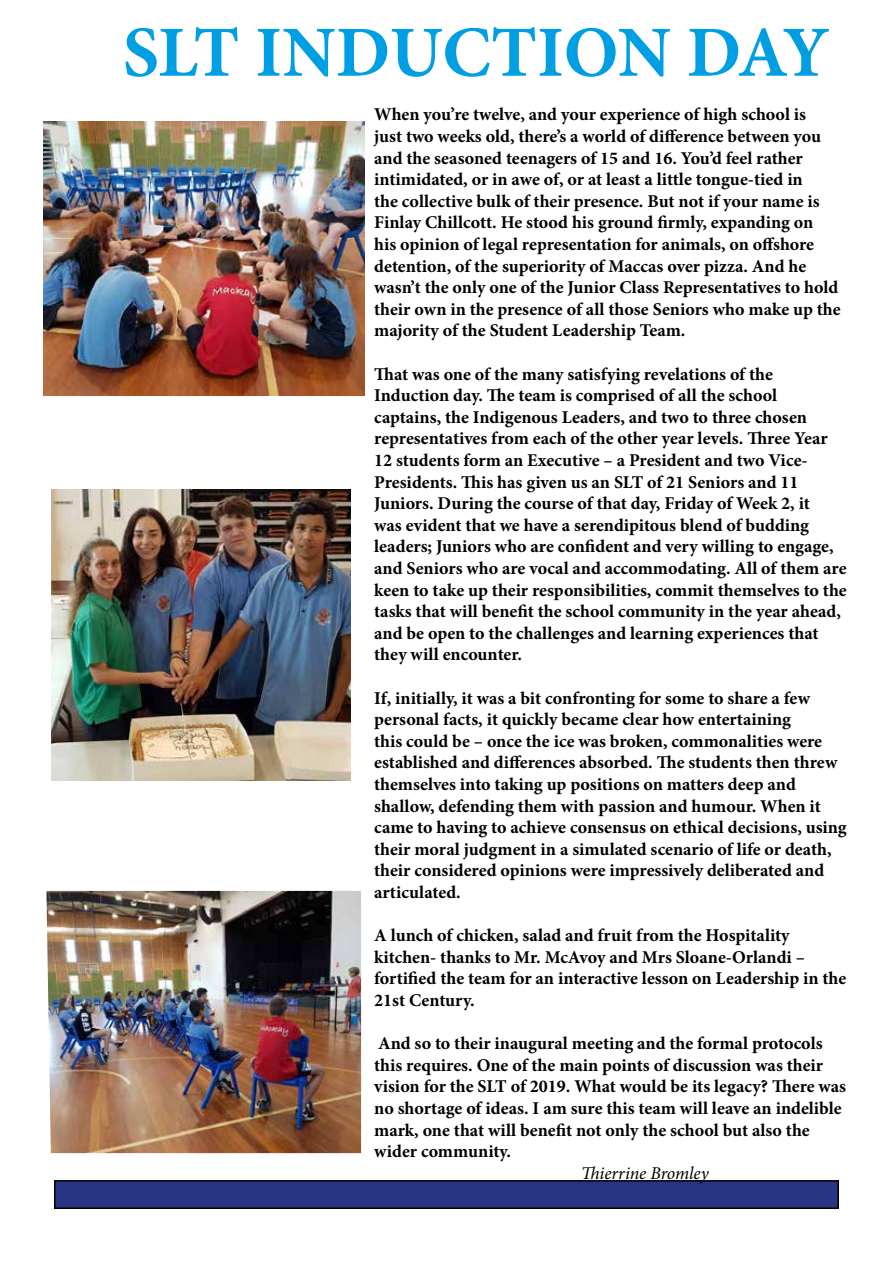
<style>
.page{position:relative;width:893px;height:1263px;background:#fff}
.page>*{position:absolute;margin:0;border:0;box-sizing:border-box;transform-origin:0 0}
.t1{font:700 72px "Minion Pro";letter-spacing:-.01em;color:#009fe3}
.t2{font:700 18px/21.6px "Minion Pro";color:#000}
.t3{font:italic 18px "Minion Pro";letter-spacing:-.005em;color:#000}
</style>
<div class="page">
<div style="left:55px;top:1181px;width:783px;height:27px;background:#283583"></div>
<div style="left:54px;top:1180px;width:785px;height:29px;border:2px solid #000"></div>
<img style="left:44px;top:121px;width:320px;height:274px">
<img style="left:46px;top:891px;width:315px;height:262px">
<img style="left:51px;top:489px;width:299px;height:291px">
<h1 class="t1" style="left:123px;top:2px;width:708px">SLT INDUCTION DAY</h1>
<p class="t2" style="left:374px;top:104px;width:468px">When you’re twelve, and your experience of high school is<br>just two weeks old, there’s a world of difference between you and the seasoned teenagers of 15 and 16. You’d feel rather intimidated, or in awe of, or at least a little tongue-tied in<br>the collective bulk of their presence. But not if your name is Finlay Chillcott. He stood his ground firmly, expanding on<br>his opinion of legal representation for animals, on offshore detention, of the superiority of Maccas over pizza. And he wasn’t the only one of the Junior Class Representatives to hold their own in the presence of all those Seniors who make up the majority of the Student Leadership Team.</p>
<p class="t2" style="left:374px;top:363px;width:474px">That was one of the many satisfying revelations of the Induction day. The team is comprised of all the school captains, the Indigenous Leaders, and two to three chosen representatives from each of the other year levels. Three Year 12 students form an Executive – a President and two Vice-Presidents. This has given us an SLT of 21 Seniors and 11<br>Juniors. During the course of that day, Friday of Week 2, it<br>was evident that we have a serendipitous blend of budding leaders; Juniors who are confident and very willing to engage, and Seniors who are vocal and accommodating. All of them are keen to take up their responsibilities, commit themselves to the tasks that will benefit the school community in the year ahead, and be open to the challenges and learning experiences that they will encounter.</p>
<p class="t2" style="left:374px;top:687px;width:474px">If, initially, it was a bit confronting for some to share a few personal facts, it quickly became clear how entertaining<br>this could be – once the ice was broken, commonalities were established and differences absorbed. The students then threw themselves into taking up positions on matters deep and shallow, defending them with passion and humour. When it came to having to achieve consensus on ethical decisions, using their moral judgment in a simulated scenario of life or death, their considered opinions were impressively deliberated and articulated.</p>
<p class="t2" style="left:374px;top:924px;width:474px">A lunch of chicken, salad and fruit from the Hospitality kitchen- thanks to Mr. McAvoy and Mrs Sloane-Orlandi – fortified the team for an interactive lesson on Leadership in the 21st Century.</p>
<p class="t2" style="left:374px;top:1032px;width:473px">And so to their inaugural meeting and the formal protocols this requires. One of the main points of discussion was their vision for the SLT of 2019. What would be its legacy? There was no shortage of ideas. I am sure this team will leave an indelible mark, one that will benefit not only the school but also the wider community.</p>
<p class="t3" style="left:581px;top:1161px;width:129px">Thierrine Bromley</p>
</div>
